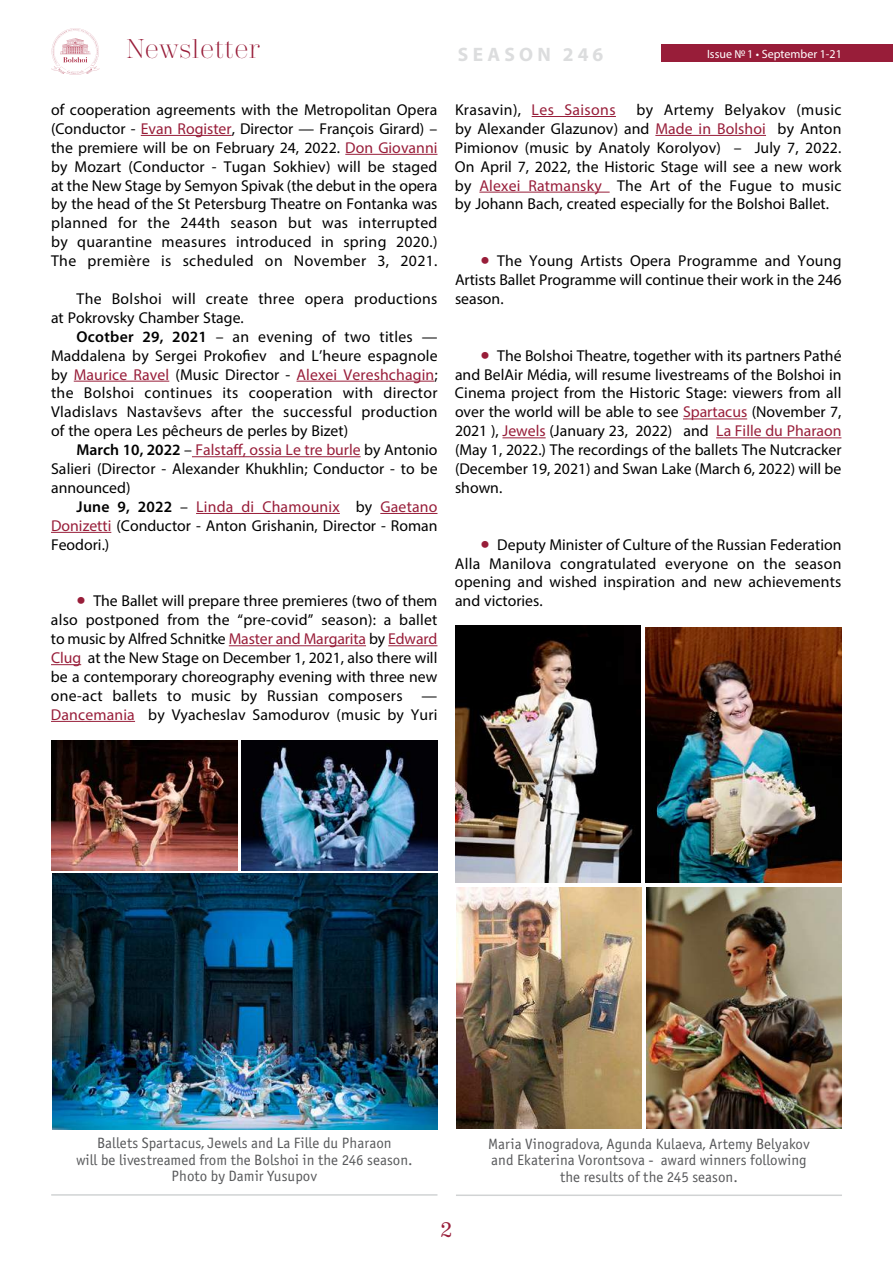
<style>
.page{position:relative;width:893px;height:1263px;background:#fff}
.page>*{position:absolute;margin:0;border:0;box-sizing:border-box;transform-origin:0 0}
.t1{font:300 27px "Trivia Serif";color:#981d39}
.t2{font:21px "Trivia Serif 10 Demo";color:#981d39}
.t3{font:700 19.5px "Myriad Pro";letter-spacing:.22em;color:#dcddde}
.t4{font:15.75px/18.9px "Myriad Pro";color:#000;text-align:justify}
.t5{font:15.75px/18.9px "Myriad Pro";letter-spacing:.02em;color:#000}
.t6{font:15.75px "Myriad Pro";letter-spacing:.025em;color:#000}
.t7{font:15px/16.5px "Officina Sans Book ITC";color:#58595b;text-align:center}
.t8{font:12px "Myriad Pro";color:#fff}
.s1{color:#981d39}
.s2{font-weight:600}
.s3{font-size:33px;color:#981d39}
</style>
<div class="page">
<div style="left:661px;top:45px;width:232px;height:17px;background:#981d39"></div>
<svg style="left:51px;top:28px;width:49px;height:47px"></svg>
<hr style="left:141px;top:135px;width:91px;height:1px;background:#981d39">
<hr style="left:345px;top:154px;width:92px;height:1px;background:#981d39">
<hr style="left:74px;top:381px;width:95px;height:1px;background:#981d39">
<hr style="left:296px;top:381px;width:138px;height:1px;background:#981d39">
<hr style="left:192px;top:456px;width:169px;height:1px;background:#981d39">
<hr style="left:196px;top:513px;width:144px;height:1px;background:#981d39">
<hr style="left:380px;top:513px;width:57px;height:1px;background:#981d39">
<hr style="left:51px;top:532px;width:60px;height:1px;background:#981d39">
<hr style="left:229px;top:645px;width:137px;height:1px;background:#981d39">
<hr style="left:388px;top:645px;width:49px;height:1px;background:#981d39">
<hr style="left:51px;top:664px;width:30px;height:1px;background:#981d39">
<hr style="left:51px;top:721px;width:84px;height:1px;background:#981d39">
<img style="left:52px;top:873px;width:385px;height:257px">
<img style="left:51px;top:740px;width:187px;height:131px">
<img style="left:241px;top:740px;width:196px;height:131px">
<hr style="left:51px;top:1194px;width:386px;height:2px;background:#d1d3d4">
<hr style="left:532px;top:116px;width:84px;height:1px;background:#981d39">
<hr style="left:655px;top:135px;width:111px;height:1px;background:#981d39">
<hr style="left:479px;top:192px;width:131px;height:1px;background:#981d39">
<hr style="left:683px;top:419px;width:64px;height:1px;background:#981d39">
<hr style="left:502px;top:437px;width:44px;height:1px;background:#981d39">
<hr style="left:716px;top:437px;width:125px;height:1px;background:#981d39">
<img style="left:456px;top:626px;width:185px;height:256px">
<img style="left:646px;top:628px;width:195px;height:254px">
<img style="left:456px;top:887px;width:185px;height:242px">
<img style="left:646px;top:888px;width:195px;height:241px">
<hr style="left:456px;top:1194px;width:386px;height:2px;background:#d1d3d4">
<h1 class="t1" style="left:126px;top:35px;width:135px">Newsletter</h1>
<p class="t8" style="left:707px;top:46px;width:136px">Issue №1 • September 1-21</p>
<p class="t3" style="left:458px;top:41px;width:147px">SEASON 246</p>
<p class="t4" style="left:51px;top:100px;width:388px">of cooperation agreements with the Metropolitan Opera (Conductor - <span class="s1">Evan Rogister</span>, Director — François Girard) – the premiere will be on February 24, 2022. <span class="s1">Don Giovanni </span>by Mozart (Conductor - Tugan Sokhiev) will be staged at the New Stage by Semyon Spivak (the debut in the opera by the head of the St Petersburg Theatre on Fontanka was planned for the 244th season but was interrupted by quarantine measures introduced in spring 2020.)<br>The première is scheduled on November 3, 2021.</p>
<p class="t5" style="left:51px;top:289px;width:388px;text-indent:26px">The Bolshoi will create three opera productions at Pokrovsky Chamber Stage.</p>
<p class="t4" style="left:51px;top:327px;width:388px;text-indent:25px"><span class="s2">Ocotber 29, 2021</span> – an evening of two titles — Maddalena by Sergei Prokofiev and L’heure espagnole by <span class="s1">Maurice Ravel</span> (Music Director - <span class="s1">Alexei Vereshchagin</span>; the Bolshoi continues its cooperation with director Vladislavs Nastavševs after the successful production of the opera Les pêcheurs de perles by Bizet)</p>
<p class="t4" style="left:51px;top:440px;width:388px;text-indent:25px"><span class="s2">March 10, 2022</span> – <span class="s1">Falstaff, ossia Le tre burle</span> by Antonio Salieri (Director - Alexander Khukhlin; Conductor - to be announced)</p>
<p class="t4" style="left:51px;top:497px;width:388px;text-indent:26px"><span class="s2">June 9, 2022</span> – <span class="s1">Linda di Chamounix</span> by <span class="s1">Gaetano Donizetti</span> (Conductor - Anton Grishanin, Director - Roman Feodori.)</p>
<p class="t4" style="left:51px;top:591px;width:388px;text-indent:26px"><span class="s3">•</span> The Ballet will prepare three premieres (two of them also postponed from the “pre-covid” season): a ballet to music by Alfred Schnitke <span class="s1">Master and Margarita</span> by <span class="s1">Edward Clug</span> at the New Stage on December 1, 2021, also there will be a contemporary choreography evening with three new one-act ballets to music by Russian composers — <span class="s1">Dancemania</span> by Vyacheslav Samodurov (music by Yuri</p>
<p class="t4" style="left:455px;top:100px;width:388px;text-indent:181px">by Artemy Belyakov (music by Alexander Glazunov) and <span class="s1">Made in Bolshoi</span> by Anton Pimionov (music by Anatoly Korolyov) – July 7, 2022.<br>On April 7, 2022, the Historic Stage will see a new work by <span class="s1">Alexei Ratmansky</span> The Art of the Fugue to music by Johann Bach, created especially for the Bolshoi Ballet.</p>
<p class="t6" style="left:455px;top:100px;width:162px">Krasavin), <span class="s1">Les Saisons</span></p>
<p class="t4" style="left:455px;top:251px;width:388px;text-indent:26px"><span class="s3">•</span> The Young Artists Opera Programme and Young Artists Ballet Programme will continue their work in the 246 season.</p>
<p class="t4" style="left:455px;top:346px;width:388px;text-indent:26px"><span class="s3">•</span> The Bolshoi Theatre, together with its partners Pathé and BelAir Média, will resume livestreams of the Bolshoi in Cinema project from the Historic Stage: viewers from all over the world will be able to see <span class="s1">Spartacus</span> (November 7, 2021 ), <span class="s1">Jewels</span> (January 23, 2022) and <span class="s1">La Fille du Pharaon </span>(May 1, 2022.) The recordings of the ballets The Nutcracker (December 19, 2021) and Swan Lake (March 6, 2022) will be shown.</p>
<p class="t4" style="left:455px;top:535px;width:388px;text-indent:26px"><span class="s3">•</span> Deputy Minister of Culture of the Russian Federation Alla Manilova congratulated everyone on the season opening and wished inspiration and new achievements and victories.</p>
<p class="t7" style="left:76px;top:1135px;width:338px">Ballets Spartacus, Jewels and La Fille du Pharaon<br>will be livestreamed from the Bolshoi in the 246 season.<br>Photo by Damir Yusupov</p>
<p class="t7" style="left:488px;top:1135px;width:323px">Maria Vinogradova, Agunda Kulaeva, Artemy Belyakov and Ekaterina Vorontsova - award winners following the results of the 245 season.</p>
<h2 class="t2" style="left:441px;top:1217px;width:13px">2</h2>
</div>
